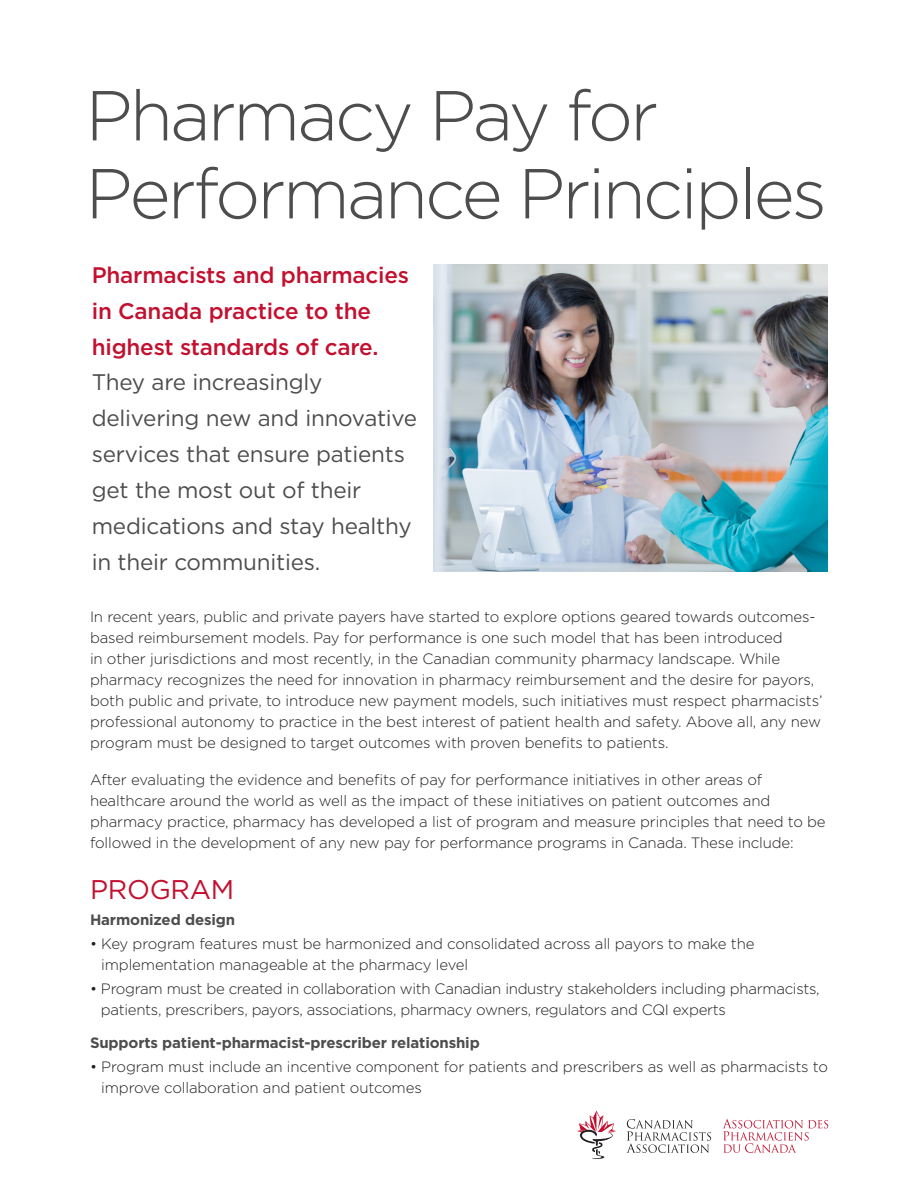
<style>
.page{position:relative;width:918px;height:1188px;background:#fff}
.page>*{position:absolute;margin:0;border:0;box-sizing:border-box;transform-origin:0 0}
.t1{font:300 70.5px/78px "Gotham";letter-spacing:-.04em;color:#4d4d4e}
.t2{font:27px "Gotham";letter-spacing:-.01em;color:#c3102f}
.t3{font:22.5px/35.8px "Gotham";letter-spacing:-.01em;color:#4d4d4e}
.t4{font:500 22.5px/35.8px "Gotham";letter-spacing:-.01em;color:#c3102f}
.t5{font:300 15px/21px "Gotham";letter-spacing:-.01em;color:#231f20}
.t6{font:700 15px "Gotham";letter-spacing:-.01em;color:#4d4d4e}
</style>
<div class="page">
<img style="left:434px;top:265px;width:394px;height:306px">
<svg style="left:577px;top:1111px;width:39px;height:48px"></svg>
<svg style="left:626px;top:1119px;width:85px;height:34px"></svg>
<svg style="left:723px;top:1119px;width:105px;height:34px"></svg>
<h1 class="t1" style="left:86px;top:75px;width:743px">Pharmacy Pay for<br>Performance Principles</h1>
<h3 class="t4" style="left:92px;top:257px;width:319px">Pharmacists and pharmacies in Canada practice to the highest standards of care.</h3>
<h3 class="t3" style="left:92px;top:364px;width:327px">They are increasingly delivering new and innovative services that ensure patients get the most out of their medications and stay healthy in their communities.</h3>
<p class="t5" style="left:90px;top:605px;width:734px">In recent years, public and private payers have started to explore options geared towards outcomes&shy;based reimbursement models. Pay for performance is one such model that has been introduced<br>in other jurisdictions and most recently, in the Canadian community pharmacy landscape. While pharmacy recognizes the need for innovation in pharmacy reimbursement and the desire for payors, both public and private, to introduce new payment models, such initiatives must respect pharmacists’ professional autonomy to practice in the best interest of patient health and safety. Above all, any new program must be designed to target outcomes with proven benefits to patients.</p>
<p class="t5" style="left:90px;top:769px;width:737px">After evaluating the evidence and benefits of pay for performance initiatives in other areas of healthcare around the world as well as the impact of these initiatives on patient outcomes and pharmacy practice, pharmacy has developed a list of program and measure principles that need to be followed in the development of any new pay for performance programs in Canada. These include:</p>
<h2 class="t2" style="left:90px;top:872px;width:146px">PROGRAM</h2>
<p class="t6" style="left:90px;top:909px;width:147px">Harmonized design</p>
<p class="t5" style="left:101px;top:932px;width:655px;text-indent:-11px">• Key program features must be harmonized and consolidated across all payors to make the implementation manageable at the pharmacy level</p>
<p class="t5" style="left:101px;top:977px;width:720px;text-indent:-11px">• Program must be created in collaboration with Canadian industry stakeholders including pharmacists, patients, prescribers, payors, associations, pharmacy owners, regulators and CQI experts</p>
<p class="t6" style="left:90px;top:1032px;width:391px">Supports patient-pharmacist-prescriber relationship</p>
<p class="t5" style="left:101px;top:1055px;width:728px;text-indent:-11px">• Program must include an incentive component for patients and prescribers as well as pharmacists to improve collaboration and patient outcomes</p>
</div>
